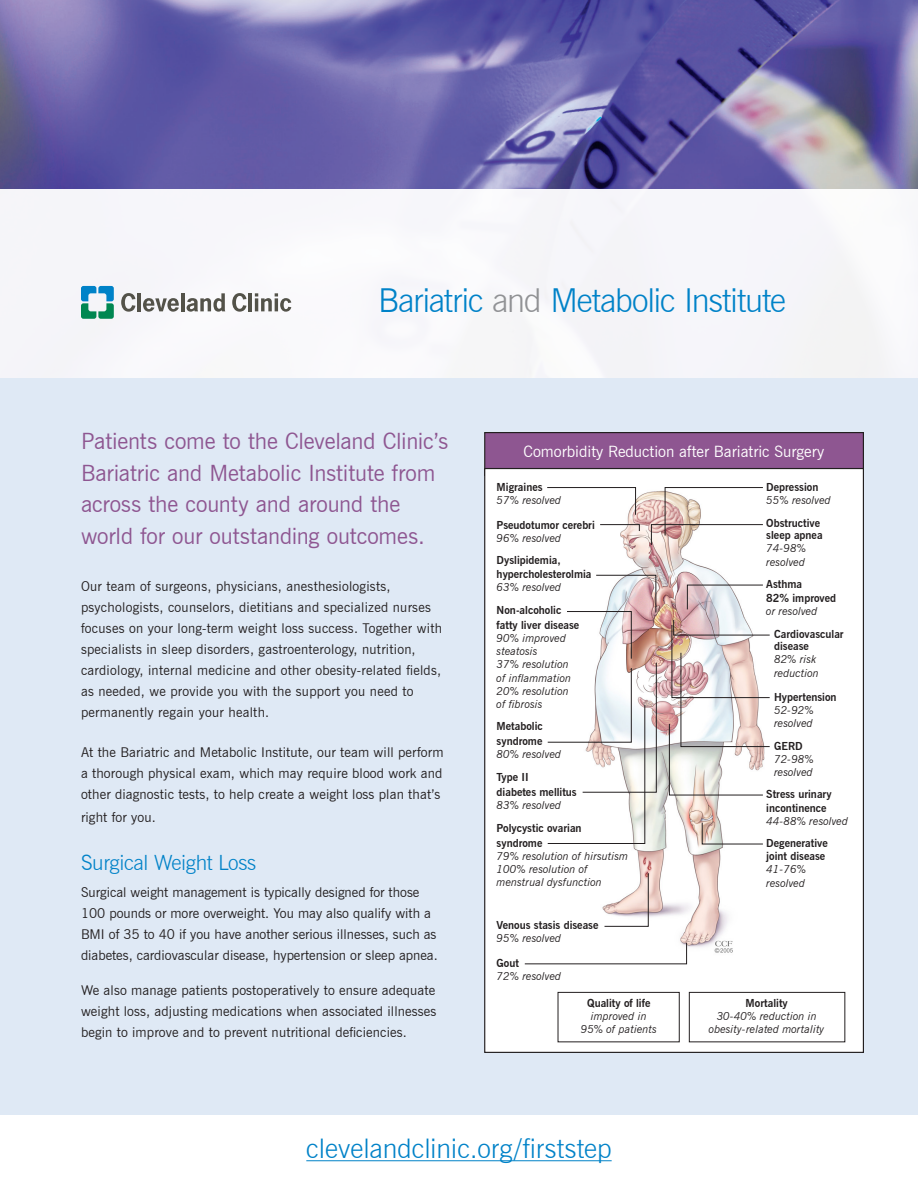
<style>
.page{position:relative;width:918px;height:1188px;background:#fff}
.page>*{position:absolute;margin:0;border:0;box-sizing:border-box;transform-origin:0 0}
.t1{font:300 33px "News Gothic BT";letter-spacing:-.03em;color:#0082c8}
._1_Hyperlink_1{font:300 27px "News Gothic BT";letter-spacing:.005em;color:#0082c8}
.t2{font:22.5px/31.5px "News Gothic BT";letter-spacing:-.005em;color:#8e5691}
.t3{font:300 21px "News Gothic BT";letter-spacing:-.015em;color:#0082c8}
.Subhead{font:15.6px "News Gothic BT";color:#fff}
.t4{font:13.5px/21px "News Gothic BT";letter-spacing:.02em;color:#231f20;text-align:justify}
.t5{font:13.5px/21px "News Gothic BT";color:#231f20}
.t6{font:italic 10.95px/13.2px "News Gothic BT";color:#231f20}
.t7{font:700 10.95px/15px "News Gothic BT";color:#231f20}
.s1{color:#919295}
.s2{font-weight:700;font-style:normal}
</style>
<div class="page">
<div style="left:0;top:378px;width:918px;height:737px;background:#dfe9f5"></div>
<img style="left:0;top:0;width:918px;height:189px">
<div style="left:0;top:189px;width:918px;height:189px;background:#f6f6fa"></div>
<svg style="left:81px;top:286px;width:33px;height:33px"></svg>
<svg style="left:121px;top:293px;width:14px;height:19px"></svg>
<hr style="left:138px;top:293px;width:3px;height:18px;background:#535249">
<svg style="left:143px;top:298px;width:36px;height:14px"></svg>
<hr style="left:181px;top:293px;width:4px;height:18px;background:#535249">
<svg style="left:232px;top:293px;width:14px;height:19px"></svg>
<hr style="left:249px;top:293px;width:3px;height:18px;background:#535249">
<svg style="left:255px;top:293px;width:36px;height:19px"></svg>
<svg style="left:187px;top:293px;width:38px;height:19px"></svg>
<hr style="left:306px;top:1160px;width:306px;height:1px;background:#0082c8">
<div style="left:485px;top:433px;width:378px;height:42px;background:#8e5691"></div>
<div style="left:484px;top:432px;width:380px;height:44px;border:1px solid #231f20"></div>
<div style="left:485px;top:469px;width:378px;height:583px;background:#fff"></div>
<img style="left:602px;top:487px;width:144px;height:477px">
<div style="left:689px;top:992px;width:156px;height:50px;border:1px solid #231f20"></div>
<div style="left:558px;top:992px;width:122px;height:50px;border:1px solid #231f20"></div>
<svg style="left:600px;top:524px;width:40px;height:8px"></svg>
<svg style="left:547px;top:487px;width:89px;height:29px"></svg>
<svg style="left:547px;top:574px;width:110px;height:270px"></svg>
<svg style="left:604px;top:872px;width:45px;height:55px"></svg>
<svg style="left:524px;top:942px;width:163px;height:23px"></svg>
<svg style="left:651px;top:487px;width:112px;height:59px"></svg>
<svg style="left:687px;top:584px;width:76px;height:26px"></svg>
<svg style="left:669px;top:619px;width:101px;height:177px"></svg>
<svg style="left:701px;top:822px;width:62px;height:23px"></svg>
<p class="t1" style="left:378px;top:280px;width:409px">Bariatric <span class="s1">and</span> Metabolic Institute</p>
<p class="t2" style="left:81px;top:425px;width:369px">Patients come to the Cleveland Clinic’s Bariatric and Metabolic Institute from across the county and around the world for our outstanding outcomes.</p>
<p class="t4" style="left:81px;top:575px;width:363px;text-align:left">Our team of surgeons, physicians, anesthesiologists, psychologists, counselors, dietitians and specialized nurses focuses on your long-term weight loss success. Together with specialists in sleep disorders, gastroenterology, nutrition, cardiology, internal medicine and other obesity-related fields, as needed, we provide you with the support you need to permanently regain your health.</p>
<p class="t4" style="left:81px;top:742px;width:364px">At the Bariatric and Metabolic Institute, our team will perform a thorough physical exam, which may require blood work and other diagnostic tests, to help create a weight loss plan that’s</p>
<p class="t4" style="left:81px;top:807px;width:76px">right for you.</p>
<p class="t3" style="left:81px;top:849px;width:177px">Surgical Weight Loss</p>
<p class="t5" style="left:81px;top:882px;width:358px">Surgical weight management is typically designed for those 100 pounds or more overweight. You may also qualify with a BMI of 35 to 40 if you have another serious illnesses, such as diabetes, cardiovascular disease, hypertension or sleep apnea.</p>
<p class="t4" style="left:81px;top:979px;width:357px">We also manage patients postoperatively to ensure adequate weight loss, adjusting medications when associated illnesses begin to improve and to prevent nutritional deficiencies.</p>
<p class="Subhead" style="left:524px;top:442px;width:302px">Comorbidity Reduction after Bariatric Surgery</p>
<p class="t7" style="left:497px;top:480px;width:47px">Migraines</p>
<p class="t6" style="left:497px;top:494px;width:66px">57% resolved</p>
<p class="t7" style="left:497px;top:517px;width:100px">Pseudotumor cerebri</p>
<p class="t6" style="left:497px;top:531px;width:66px">96% resolved</p>
<p class="t7" style="left:497px;top:553px;width:66px">Dyslipidemia,</p>
<p class="t7" style="left:497px;top:567px;width:96px">hypercholesterolmia</p>
<p class="t6" style="left:497px;top:581px;width:66px">63% resolved</p>
<p class="t7" style="left:497px;top:603px;width:84px">Non-alcoholic fatty liver disease</p>
<p class="t6" style="left:497px;top:632px;width:76px">90% improved steatosis<br>37% resolution of inflammation<br>20% resolution of fibrosis</p>
<p class="t7" style="left:497px;top:719px;width:48px">Metabolic syndrome</p>
<p class="t6" style="left:497px;top:748px;width:66px">80% resolved</p>
<p class="t7" style="left:497px;top:769px;width:82px">Type II<br>diabetes mellitus</p>
<p class="t6" style="left:497px;top:799px;width:66px">83% resolved</p>
<p class="t7" style="left:497px;top:820px;width:86px">Polycystic ovarian syndrome</p>
<p class="t6" style="left:497px;top:849px;width:133px">79% resolution of hirsutism<br>100% resolution of menstrual dysfunction</p>
<p class="t7" style="left:497px;top:918px;width:103px">Venous stasis disease</p>
<p class="t6" style="left:497px;top:932px;width:66px">95% resolved</p>
<p class="t7" style="left:497px;top:955px;width:24px">Gout</p>
<p class="t6" style="left:497px;top:969px;width:66px">72% resolved</p>
<p class="t7" style="left:766px;top:480px;width:54px">Depression</p>
<p class="t6" style="left:766px;top:494px;width:66px">55% resolved</p>
<p class="t7" style="left:766px;top:515px;width:55px">Obstructive</p>
<p class="t7" style="left:766px;top:528px;width:58px">sleep apnea</p>
<p class="t6" style="left:766px;top:542px;width:41px">74-98% resolved</p>
<p class="t7" style="left:766px;top:577px;width:37px">Asthma</p>
<p class="t7" style="left:766px;top:591px;width:71px">82% improved</p>
<p class="t6" style="left:766px;top:605px;width:53px">or resolved</p>
<p class="t7" style="left:774px;top:626px;width:71px">Cardiovascular</p>
<p class="t7" style="left:774px;top:639px;width:36px">disease</p>
<p class="t6" style="left:774px;top:653px;width:46px">82% risk reduction</p>
<p class="t7" style="left:774px;top:689px;width:64px">Hypertension</p>
<p class="t6" style="left:774px;top:703px;width:41px">52-92% resolved</p>
<p class="t7" style="left:774px;top:738px;width:30px">GERD</p>
<p class="t6" style="left:774px;top:752px;width:41px">72-98% resolved</p>
<p class="t7" style="left:766px;top:788px;width:67px;line-height:13.2px">Stress urinary incontinence</p>
<p class="t6" style="left:766px;top:814px;width:83px">44-88% resolved</p>
<p class="t7" style="left:766px;top:837px;width:63px;line-height:13.2px">Degenerative joint disease</p>
<p class="t6" style="left:766px;top:863px;width:41px">41-76% resolved</p>
<p class="t6" style="left:581px;top:996px;width:78px;text-align:center"><span class="s2">Quality of life </span>improved in<br>95% of patients</p>
<p class="t6" style="left:709px;top:996px;width:117px;text-align:center"><span class="s2">Mortality<br></span>30-40% reduction in obesity-related mortality</p>
<p class="_1_Hyperlink_1" style="left:306px;top:1132px;width:307px">clevelandclinic.org/firststep</p>
</div>
